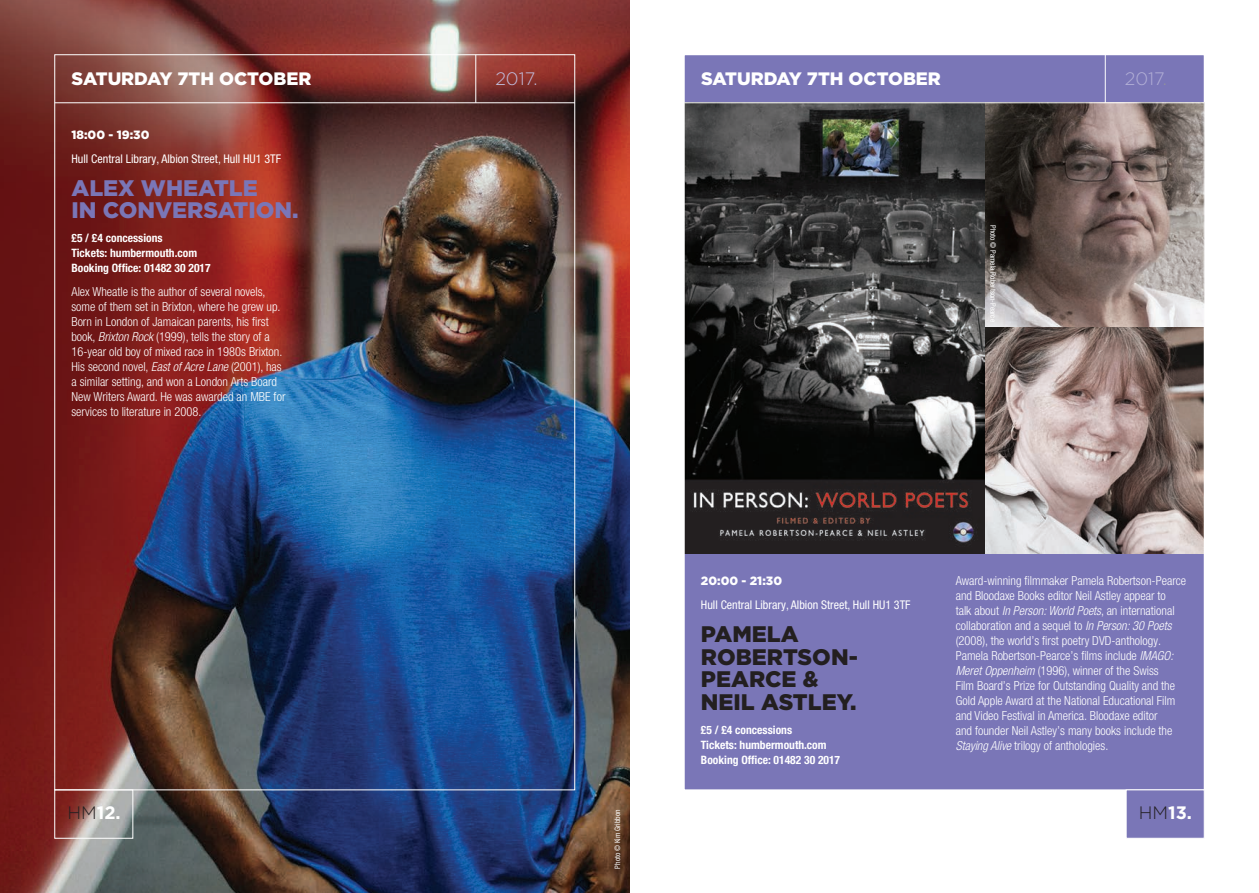
<style>
.page{position:relative;width:1259px;height:893px;background:#fff}
.page>*{position:absolute;margin:0;border:0;box-sizing:border-box;transform-origin:0 0}
.t1{font:900 22.5px/22.5px "Gotham";color:#231f20}
.t2{font:900 22.5px/22.5px "Gotham";color:#7a76b7}
.t3{font:900 18px "Gotham";color:#fff}
.t4{font:700 18px "Gotham";color:#fff}
.t5{font:300 18px "Gotham";color:#c0bddd}
.t6{font:300 18px "Gotham";color:#b2afd6}
.t7{font:300 condensed 12.45px/15px "Helvetica Neue LT Pro";color:#fff}
.t8{font:condensed 12px "Helvetica Neue LT Pro";color:#fff}
.t9{font:900 12px "Gotham";color:#fff}
.t10{font:700 condensed 11.55px/15px "Helvetica Neue LT Pro";color:#fff}
.t11{font:condensed 7.5px "Helvetica Neue LT Pro";color:#fff}
.s1{color:#939598}
.s2{font-style:italic}
.s3{font-weight:300;color:#231f20}
</style>
<div class="page">
<div style="left:684px;top:55px;width:520px;height:735px;background:#7a76b7"></div>
<img style="left:686px;top:103px;width:516px;height:450px">
<img style="left:0;top:0;width:629px;height:893px">
<hr style="left:475px;top:55px;width:1px;height:48px;background:#fff">
<div style="left:54px;top:790px;width:79px;height:48px;border:1px solid #fff"></div>
<hr style="left:55px;top:102px;width:520px;height:1px;background:#fff">
<hr style="left:1105px;top:55px;width:1px;height:48px;background:#fff">
<div style="left:1125px;top:790px;width:79px;height:48px;background:#7a76b7;border:1px solid #fff"></div>
<hr style="left:684px;top:102px;width:520px;height:1px;background:#fff">
<h2 class="t3" style="left:72px;top:68px;width:241px">SATURDAY 7TH OCTOBER</h2>
<h2 class="t3" style="left:701px;top:68px;width:241px">SATURDAY 7TH OCTOBER</h2>
<h2 class="t6" style="left:1124px;top:69px;width:44px">2017<span class="s1">.</span></h2>
<h2 class="t5" style="left:495px;top:69px;width:44px">2017.</h2>
<p class="t9" style="left:71px;top:128px;width:79px">18:00 - 19:30</p>
<p class="t8" style="left:71px;top:152px;width:211px">Hull Central Library, Albion Street, Hull HU1 3TF</p>
<h1 class="t2" style="left:71px;top:176px;width:229px">ALEX WHEATLE<br>IN CONVERSATION.</h1>
<p class="t10" style="left:71px;top:231px;width:141px">£5 / £4 concessions<br>Tickets: humbermouth.com<br>Booking Office: 01482 30 2017</p>
<p class="t7" style="left:71px;top:284px;width:215px">Alex Wheatle is the author of several novels, some of them set in Brixton, where he grew up.<br>Born in London of Jamaican parents, his first book, <span class="s2">Brixton Rock</span> (1999), tells the story of a 16-year old boy of mixed race in 1980s Brixton.<br>His second novel, <span class="s2">East of Acre Lane</span> (2001), has a similar setting, and won a London Arts Board New Writers Award. He was awarded an MBE for services to literature in 2008.</p>
<p class="t11" style="left:997px;top:225px;width:99px;rotate:90deg">Photo © Pamela Robertson-Pearce</p>
<p class="t9" style="left:701px;top:574px;width:83px">20:00 - 21:30</p>
<p class="t8" style="left:701px;top:598px;width:211px">Hull Central Library, Albion Street, Hull HU1 3TF</p>
<h1 class="t1" style="left:701px;top:622px;width:158px">PAMELA<br>ROBERTSON-<br>PEARCE &amp;<br>NEIL ASTLEY.</h1>
<p class="t10" style="left:701px;top:722px;width:141px">£5 / £4 concessions<br>Tickets: humbermouth.com<br>Booking Office: 01482 30 2017</p>
<p class="t7" style="left:955px;top:573px;width:232px">Award-winning filmmaker Pamela Robertson-Pearce and Bloodaxe Books editor Neil Astley appear to<br>talk about <span class="s2">In Person: World Poets</span>, an international collaboration and a sequel to <span class="s2">In Person: 30 Poets </span>(2008), the world’s first poetry DVD-anthology.<br>Pamela Robertson-Pearce’s films include <span class="s2">IMAGO:<br>Meret Oppenheim</span> (1996), winner of the Swiss<br>Film Board’s Prize for Outstanding Quality and the Gold Apple Award at the National Educational Film and Video Festival in America. Bloodaxe editor<br>and founder Neil Astley’s many books include the <span class="s2">Staying Alive</span> trilogy of anthologies.</p>
<h2 class="t4" style="left:67px;top:802px;width:55px"><span class="s3">HM</span>12.</h2>
<h2 class="t4" style="left:1139px;top:802px;width:55px"><span class="s3">HM</span>13.</h2>
<p class="t11" style="left:613px;top:868px;width:61px;rotate:-90deg">Photo © Kim Gribbon</p>
</div>
